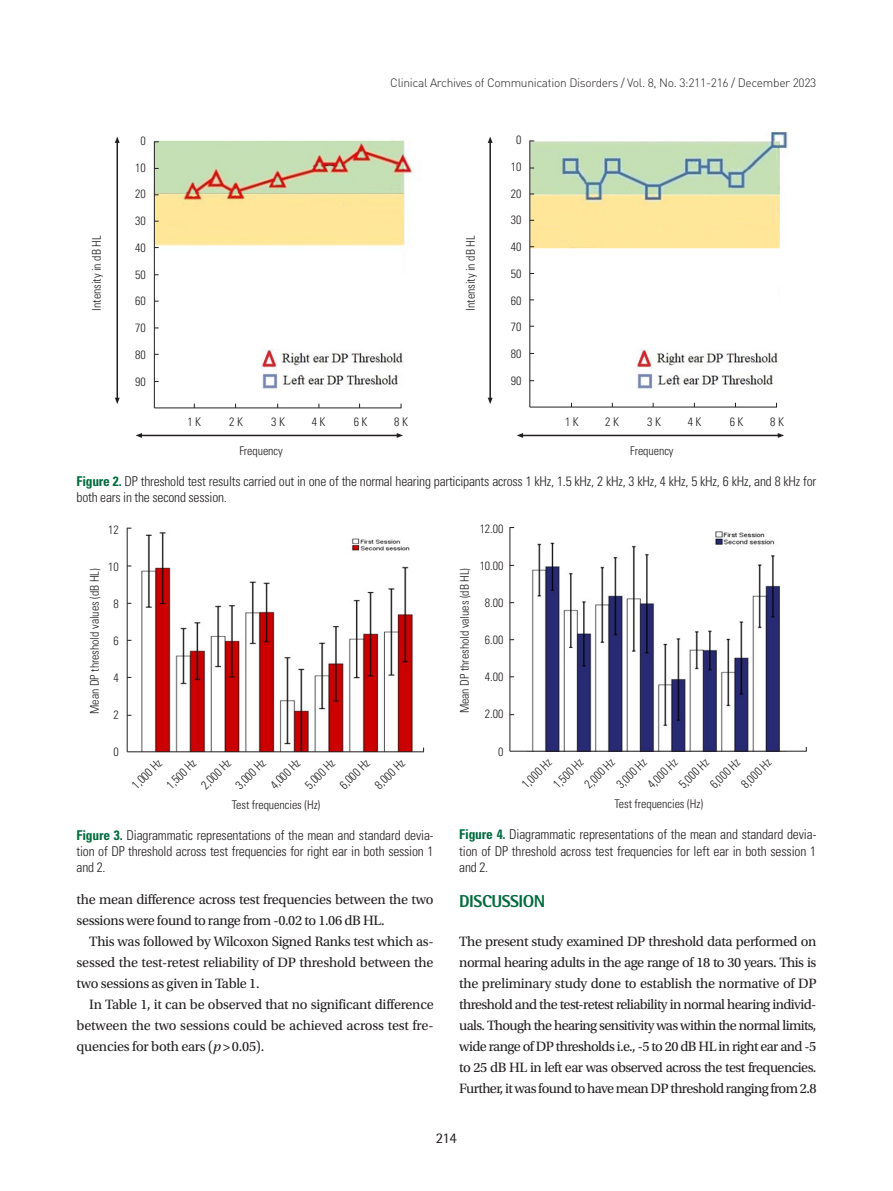
<style>
.page{position:relative;width:893px;height:1191px;background:#fff}
.page>*{position:absolute;margin:0;border:0;box-sizing:border-box;transform-origin:0 0}
.본문대제목{font:800 17.25px "Rotis Semi Sans Std";letter-spacing:-.03em;color:#006b3d}
.t1{font:14.85px "Rotis Semi Sans Std";color:#231f20}
.본문_0{font:14.25px/21px "Utopia Std";letter-spacing:-.04em;color:#231f20;text-align:justify}
.본문{font:14.25px/21px "Utopia Std";letter-spacing:-.02em;color:#231f20;text-align:justify}
.표제목_그림설명{font:300 condensed 13.5px/16.2px "Univers LT Std";letter-spacing:-.015em;color:#231f20;text-align:justify}
.그림지문_8pt{font:300 condensed 12px "Univers LT Std";letter-spacing:-.005em;color:#231f20}
.t2{font:300 12px "DIN Pro";letter-spacing:-.025em;color:#231f20}
.s1{font-weight:700;color:#006b3d}
.s2{font-style:italic}
</style>
<div class="page">
<img style="left:155px;top:140px;width:259px;height:266px">
<img style="left:531px;top:132px;width:257px;height:272px">
<hr style="left:154px;top:141px;width:1px;height:267px;background:#231f20">
<hr style="left:529px;top:140px;width:1px;height:267px;background:#231f20">
<hr style="left:154px;top:407px;width:247px;height:1px;background:#231f20">
<hr style="left:530px;top:407px;width:247px;height:1px;background:#231f20">
<svg style="left:115px;top:137px;width:5px;height:6px"></svg>
<svg style="left:115px;top:398px;width:5px;height:6px"></svg>
<hr style="left:117px;top:142px;width:1px;height:258px;background:#231f20">
<svg style="left:488px;top:137px;width:5px;height:6px"></svg>
<svg style="left:488px;top:398px;width:5px;height:6px"></svg>
<hr style="left:489px;top:142px;width:2px;height:258px;background:#231f20">
<svg style="left:397px;top:433px;width:6px;height:5px"></svg>
<svg style="left:136px;top:433px;width:6px;height:5px"></svg>
<hr style="left:139px;top:435px;width:259px;height:1px;background:#231f20">
<svg style="left:778px;top:433px;width:6px;height:5px"></svg>
<svg style="left:517px;top:433px;width:6px;height:5px"></svg>
<hr style="left:520px;top:435px;width:259px;height:1px;background:#231f20">
<img style="left:637px;top:349px;width:141px;height:40px">
<img style="left:261px;top:349px;width:142px;height:40px">
<img style="left:141px;top:532px;width:272px;height:219px">
<img style="left:343px;top:532px;width:70px;height:22px">
<hr style="left:127px;top:528px;width:1px;height:224px;background:#231f20">
<hr style="left:127px;top:751px;width:297px;height:1px;background:#231f20">
<img style="left:527px;top:542px;width:260px;height:209px">
<hr style="left:509px;top:527px;width:1px;height:224px;background:#231f20">
<hr style="left:510px;top:751px;width:297px;height:1px;background:#231f20">
<img style="left:706px;top:531px;width:81px;height:22px">
<p class="t2" style="left:390px;top:75px;width:428px">Clinical Archives of Communication Disorders / Vol. 8, No. 3:211-216 / December 2023</p>
<p class="그림지문_8pt" style="left:141px;top:134px;width:7px">0</p>
<p class="그림지문_8pt" style="left:135px;top:160px;width:12px">10</p>
<p class="그림지문_8pt" style="left:135px;top:187px;width:12px">20</p>
<p class="그림지문_8pt" style="left:135px;top:214px;width:12px">30</p>
<p class="그림지문_8pt" style="left:135px;top:240px;width:12px">40</p>
<p class="그림지문_8pt" style="left:135px;top:267px;width:12px">50</p>
<p class="그림지문_8pt" style="left:135px;top:294px;width:12px">60</p>
<p class="그림지문_8pt" style="left:135px;top:321px;width:12px">70</p>
<p class="그림지문_8pt" style="left:135px;top:347px;width:12px">80</p>
<p class="그림지문_8pt" style="left:135px;top:374px;width:12px">90</p>
<p class="그림지문_8pt" style="left:90px;top:310px;width:76px;rotate:-90deg">Intensity in dB HL</p>
<p class="그림지문_8pt" style="left:463px;top:310px;width:76px;rotate:-90deg">Intensity in dB HL</p>
<p class="그림지문_8pt" style="left:516px;top:133px;width:7px">0</p>
<p class="그림지문_8pt" style="left:511px;top:159px;width:12px">10</p>
<p class="그림지문_8pt" style="left:511px;top:186px;width:12px">20</p>
<p class="그림지문_8pt" style="left:511px;top:213px;width:12px">30</p>
<p class="그림지문_8pt" style="left:511px;top:240px;width:12px">40</p>
<p class="그림지문_8pt" style="left:511px;top:266px;width:12px">50</p>
<p class="그림지문_8pt" style="left:511px;top:293px;width:12px">60</p>
<p class="그림지문_8pt" style="left:511px;top:320px;width:12px">70</p>
<p class="그림지문_8pt" style="left:511px;top:346px;width:12px">80</p>
<p class="그림지문_8pt" style="left:511px;top:373px;width:12px">90</p>
<p class="그림지문_8pt" style="left:187px;top:415px;width:15px">1 K</p>
<p class="그림지문_8pt" style="left:229px;top:415px;width:15px">2 K</p>
<p class="그림지문_8pt" style="left:271px;top:415px;width:15px">3 K</p>
<p class="그림지문_8pt" style="left:312px;top:415px;width:15px">4 K</p>
<p class="그림지문_8pt" style="left:354px;top:415px;width:15px">6 K</p>
<p class="그림지문_8pt" style="left:394px;top:415px;width:15px">8 K</p>
<p class="그림지문_8pt" style="left:565px;top:414px;width:15px">1 K</p>
<p class="그림지문_8pt" style="left:605px;top:414px;width:15px">2 K</p>
<p class="그림지문_8pt" style="left:647px;top:414px;width:15px">3 K</p>
<p class="그림지문_8pt" style="left:688px;top:414px;width:15px">4 K</p>
<p class="그림지문_8pt" style="left:730px;top:414px;width:15px">6 K</p>
<p class="그림지문_8pt" style="left:770px;top:414px;width:15px">8 K</p>
<p class="그림지문_8pt" style="left:239px;top:444px;width:45px">Frequency</p>
<p class="그림지문_8pt" style="left:630px;top:444px;width:45px">Frequency</p>
<p class="표제목_그림설명" style="left:77px;top:473px;width:741px"><span class="s1">Figure 2.</span> DP threshold test results carried out in one of the normal hearing participants across 1 kHz, 1.5 kHz, 2 kHz, 3 kHz, 4 kHz, 5 kHz, 6 kHz, and 8 kHz for both ears in the second session.</p>
<p class="그림지문_8pt" style="left:87px;top:714px;width:147px;rotate:-90deg">Mean DP threshold values (dB HL)</p>
<p class="그림지문_8pt" style="left:108px;top:522px;width:12px">12</p>
<p class="그림지문_8pt" style="left:108px;top:559px;width:12px">10</p>
<p class="그림지문_8pt" style="left:113px;top:596px;width:7px">8</p>
<p class="그림지문_8pt" style="left:113px;top:633px;width:7px">6</p>
<p class="그림지문_8pt" style="left:113px;top:670px;width:7px">4</p>
<p class="그림지문_8pt" style="left:113px;top:707px;width:7px">2</p>
<p class="그림지문_8pt" style="left:113px;top:744px;width:7px">0</p>
<p class="그림지문_8pt" style="left:129px;top:781px;width:38px;rotate:-45deg">1,000 Hz</p>
<p class="그림지문_8pt" style="left:163px;top:781px;width:38px;rotate:-45deg">1,500 Hz</p>
<p class="그림지문_8pt" style="left:198px;top:781px;width:38px;rotate:-45deg">2,000 Hz</p>
<p class="그림지문_8pt" style="left:232px;top:781px;width:38px;rotate:-45deg">3,000 Hz</p>
<p class="그림지문_8pt" style="left:267px;top:781px;width:38px;rotate:-45deg">4,000 Hz</p>
<p class="그림지문_8pt" style="left:302px;top:781px;width:38px;rotate:-45deg">5,000 Hz</p>
<p class="그림지문_8pt" style="left:337px;top:781px;width:38px;rotate:-45deg">6,000 Hz</p>
<p class="그림지문_8pt" style="left:372px;top:781px;width:38px;rotate:-45deg">8,000 Hz</p>
<p class="그림지문_8pt" style="left:232px;top:797px;width:90px">Test frequencies (Hz)</p>
<p class="표제목_그림설명" style="left:77px;top:827px;width:359px"><span class="s1">Figure 3.</span> Diagrammatic representations of the mean and standard devia&shy;tion of DP threshold across test frequencies for right ear in both session 1 and 2.</p>
<p class="본문" style="left:77px;top:889px;width:359px">the mean difference across test frequencies between the two sessions were found to range from -0.02 to 1.06 dB HL.</p>
<p class="본문" style="left:77px;top:931px;width:359px;text-indent:13px">This was followed by Wilcoxon Signed Ranks test which as&shy;sessed the test-retest reliability of DP threshold between the two sessions as given in Table 1.</p>
<p class="본문" style="left:77px;top:994px;width:359px;text-indent:13px">In Table 1, it can be observed that no significant difference between the two sessions could be achieved across test fre&shy;quencies for both ears (<span class="s2">p</span>&gt; 0.05).</p>
<p class="그림지문_8pt" style="left:457px;top:713px;width:147px;rotate:-90deg">Mean DP threshold values (dB HL)</p>
<p class="그림지문_8pt" style="left:480px;top:521px;width:25px">12.00</p>
<p class="그림지문_8pt" style="left:480px;top:558px;width:25px">10.00</p>
<p class="그림지문_8pt" style="left:485px;top:595px;width:20px">8.00</p>
<p class="그림지문_8pt" style="left:485px;top:633px;width:20px">6.00</p>
<p class="그림지문_8pt" style="left:485px;top:670px;width:20px">4.00</p>
<p class="그림지문_8pt" style="left:485px;top:707px;width:20px">2.00</p>
<p class="그림지문_8pt" style="left:498px;top:744px;width:7px">0</p>
<p class="그림지문_8pt" style="left:519px;top:781px;width:38px;rotate:-45deg">1,000 Hz</p>
<p class="그림지문_8pt" style="left:550px;top:781px;width:38px;rotate:-45deg">1,500 Hz</p>
<p class="그림지문_8pt" style="left:581px;top:781px;width:38px;rotate:-45deg">2,000 Hz</p>
<p class="그림지문_8pt" style="left:613px;top:781px;width:38px;rotate:-45deg">3,000 Hz</p>
<p class="그림지문_8pt" style="left:644px;top:781px;width:38px;rotate:-45deg">4,000 Hz</p>
<p class="그림지문_8pt" style="left:676px;top:781px;width:38px;rotate:-45deg">5,000 Hz</p>
<p class="그림지문_8pt" style="left:707px;top:781px;width:38px;rotate:-45deg">6,000 Hz</p>
<p class="그림지문_8pt" style="left:738px;top:781px;width:38px;rotate:-45deg">8,000 Hz</p>
<p class="그림지문_8pt" style="left:614px;top:797px;width:90px">Test frequencies (Hz)</p>
<p class="표제목_그림설명" style="left:459px;top:826px;width:359px"><span class="s1">Figure 4.</span> Diagrammatic representations of the mean and standard devia&shy;tion of DP threshold across test frequencies for left ear in both session 1 and 2.</p>
<p class="본문대제목" style="left:459px;top:890px;width:88px">DISCUSSION</p>
<p class="본문_0" style="left:459px;top:931px;width:359px">The present study examined DP threshold data performed on normal hearing adults in the age range of 18 to 30 years. This is the preliminary study done to establish the normative of DP threshold and the test-retest reliability in normal hearing individ&shy;uals. Though the hearing sensitivity was within the normal limits, wide range of DP thresholds i.e., -5 to 20 dB HL in right ear and -5 to 25 dB HL in left ear was observed across the test frequencies.<br>Further, it was found to have mean DP threshold ranging from 2.8</p>
<p class="t1" style="left:436px;top:1129px;width:23px">214</p>
</div>
